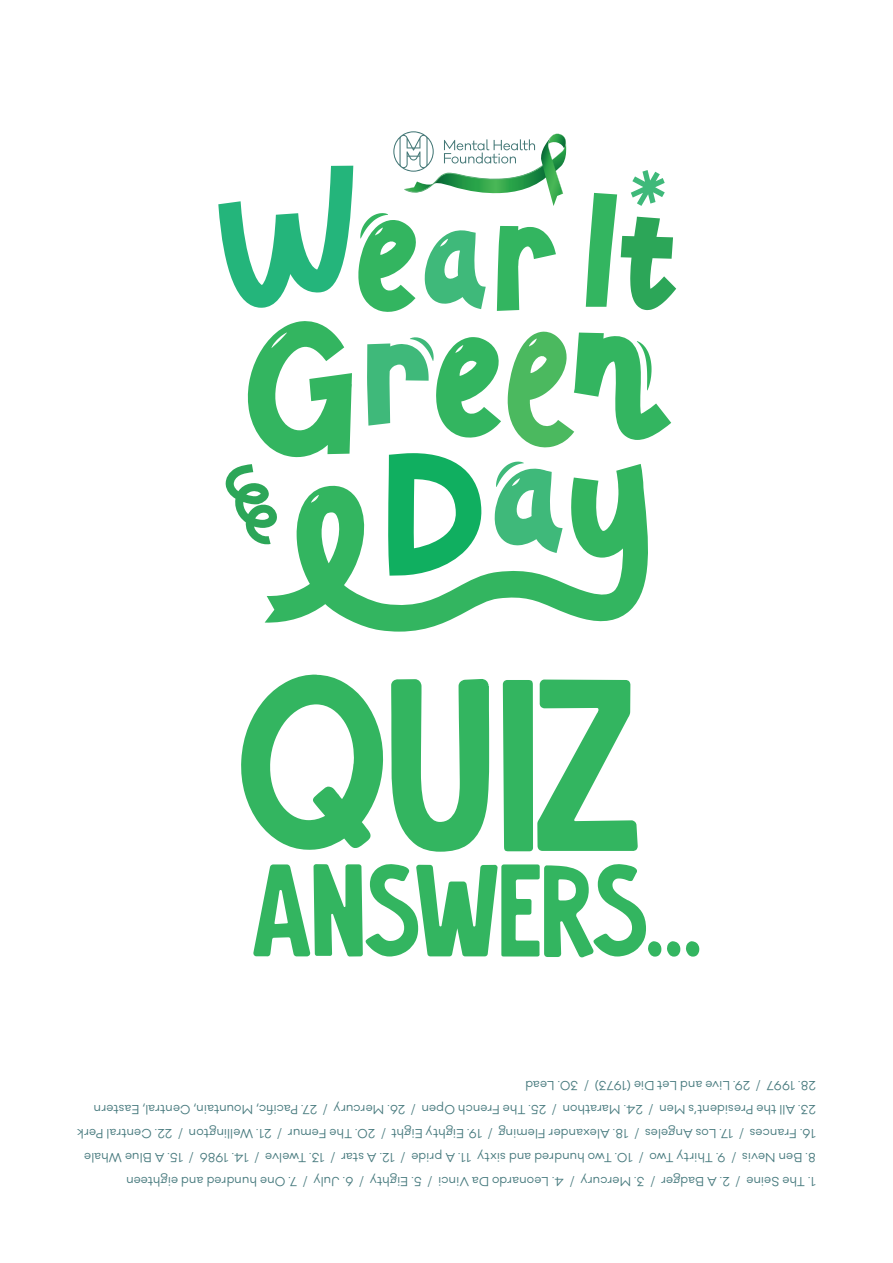
<style>
.page{position:relative;width:893px;height:1263px;background:#fff}
.page>*{position:absolute;margin:0;border:0;box-sizing:border-box;transform-origin:0 0}
.t1{font:197.1px "Alvania";color:#33b560}
.t2{font:105.3px "Alvania";letter-spacing:-.035em;color:#33b560}
.t3{font:12px "Galano Classic";letter-spacing:.01em;color:#46797d}
</style>
<div class="page">
<svg style="left:388px;top:453px;width:69px;height:11px"></svg>
<svg style="left:265px;top:464px;width:383px;height:168px"></svg>
<svg style="left:586px;top:170px;width:90px;height:140px"></svg>
<svg style="left:225px;top:464px;width:53px;height:82px"></svg>
<svg style="left:247px;top:321px;width:105px;height:137px"></svg>
<svg style="left:311px;top:495px;width:8px;height:8px"></svg>
<svg style="left:508px;top:331px;width:163px;height:117px"></svg>
<svg style="left:494px;top:462px;width:69px;height:91px"></svg>
<svg style="left:367px;top:337px;width:134px;height:101px"></svg>
<svg style="left:218px;top:131px;width:349px;height:181px"></svg>
<img style="left:540px;top:136px;width:23px;height:70px">
<h1 class="t1" style="left:247px;top:610px;width:402px">QUIZ</h1>
<h2 class="t2" style="left:256px;top:827px;width:450px">ANSWERS...</h2>
<p class="t3" style="left:816px;top:1093px;width:292px;rotate:-180deg">28. 1997 / 29. Live and Let Die (1973) / 30. Lead</p>
<p class="t3" style="left:816px;top:1117px;width:723px;rotate:-180deg">23. All the President’s Men / 24. Marathon / 25. The French Open / 26. Mercury / 27. Pacific, Mountain, Central, Eastern</p>
<p class="t3" style="left:816px;top:1141px;width:740px;rotate:-180deg">16. Frances / 17. Los Angeles / 18. Alexander Fleming / 19. Eighty Eight / 20. The Femur / 21. Wellington / 22. Central Perk</p>
<p class="t3" style="left:816px;top:1165px;width:733px;rotate:-180deg">8. Ben Nevis / 9. Thirty Two / 10. Two hundred and sixty 11. A pride / 12. A star / 13. Twelve / 14. 1986 / 15. A Blue Whale</p>
<p class="t3" style="left:816px;top:1189px;width:691px;rotate:-180deg">1. The Seine / 2. A Badger / 3. Mercury / 4. Leonardo Da Vinci / 5. Eighty / 6. July / 7. One hundred and eighteen</p>
</div>
